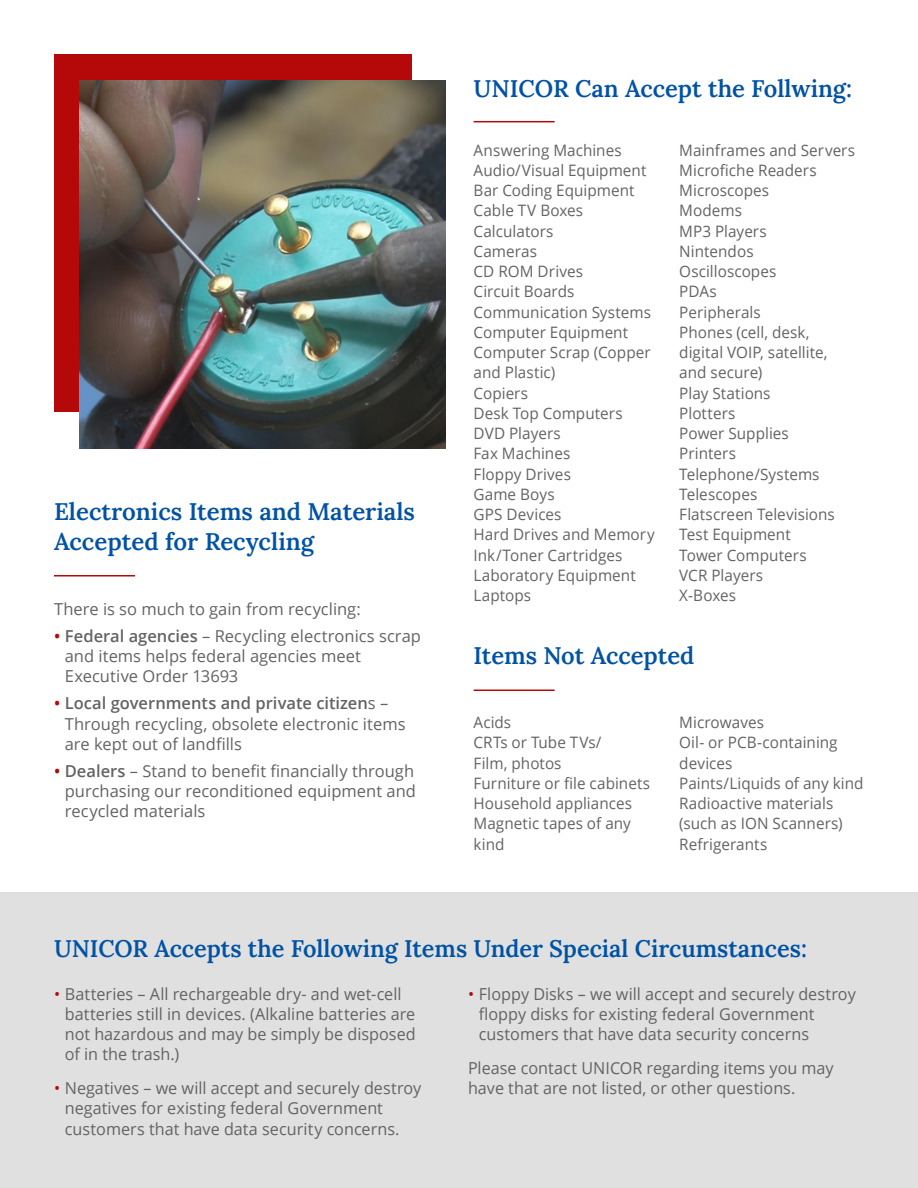
<style>
.page{position:relative;width:918px;height:1188px;background:#fff}
.page>*{position:absolute;margin:0;border:0;box-sizing:border-box;transform-origin:0 0}
.Subhead{font:600 24px/30px "Lora";color:#0052a5}
.Subhead_Yellow{font:600 24px "Lora";color:#0052a5}
.Body_White{font:16.5px/20.2px "Open Sans";color:#636366}
.Body{font:16.5px/20.2px "Open Sans";color:#636366}
.Subhead-2{font:15.75px/20.2px "Open Sans";letter-spacing:.005em;color:#636366}
.s1{font-weight:600;color:#b50909}
.s2{font-weight:600}
.s3{color:#b50909}
</style>
<div class="page">
<div style="left:54px;top:54px;width:357px;height:357px;background:#b50909"></div>
<img style="left:80px;top:81px;width:366px;height:367px">
<hr style="left:54px;top:575px;width:81px;height:2px;background:#b50909">
<div style="left:0;top:892px;width:918px;height:296px;background:#e0e0e0"></div>
<hr style="left:474px;top:121px;width:81px;height:1px;background:#b50909">
<hr style="left:474px;top:690px;width:81px;height:1px;background:#b50909">
<p class="Subhead" style="left:54px;top:495px;width:363px">Electronics Items and Materials<br>Accepted for Recycling</p>
<p class="Body" style="left:54px;top:598px;width:308px">There is so much to gain from recycling:</p>
<p class="Body" style="left:65px;top:625px;width:358px;text-indent:-11px"><span class="s1">•</span> <span class="s2">Federal agencies</span> – Recycling electronics scrap and items helps federal agencies meet<br>Executive Order 13693</p>
<p class="Body" style="left:65px;top:693px;width:342px;text-indent:-11px"><span class="s1">•</span> <span class="s2">Local governments and private citizen</span>s –<br>Through recycling, obsolete electronic items are kept out of landfills</p>
<p class="Body" style="left:65px;top:760px;width:353px;text-align:justify;text-indent:-11px"><span class="s1">•</span> <span class="s2">Dealers</span> – Stand to benefit financially through purchasing our reconditioned equipment and recycled materials</p>
<p class="Subhead" style="left:474px;top:72px;width:380px">UNICOR Can Accept the Follwing:</p>
<p class="Subhead-2" style="left:474px;top:139px;width:183px">Answering Machines<br>Audio/Visual Equipment<br>Bar Coding Equipment<br>Cable TV Boxes<br>Calculators<br>Cameras<br>CD ROM Drives<br>Circuit Boards<br>Communication Systems<br>Computer Equipment<br>Computer Scrap (Copper and Plastic)<br>Copiers<br>Desk Top Computers<br>DVD Players<br>Fax Machines<br>Floppy Drives<br>Game Boys<br>GPS Devices<br>Hard Drives and Memory<br>Ink/Toner Cartridges<br>Laboratory Equipment<br>Laptops</p>
<p class="Subhead-2" style="left:679px;top:139px;width:177px">Mainframes and Servers<br>Microfiche Readers<br>Microscopes<br>Modems<br>MP3 Players<br>Nintendos<br>Oscilloscopes<br>PDAs<br>Peripherals<br>Phones (cell, desk, digital VOIP, satellite, and secure)<br>Play Stations<br>Plotters<br>Power Supplies<br>Printers<br>Telephone/Systems<br>Telescopes<br>Flatscreen Televisions<br>Test Equipment<br>Tower Computers<br>VCR Players<br>X-Boxes</p>
<p class="Subhead" style="left:474px;top:639px;width:222px">Items Not Accepted</p>
<p class="Subhead-2" style="left:474px;top:712px;width:178px">Acids<br>CRTs or Tube TVs/<br>Film, photos<br>Furniture or file cabinets<br>Household appliances<br>Magnetic tapes of any kind</p>
<p class="Subhead-2" style="left:679px;top:712px;width:186px">Microwaves<br>Oil- or PCB-containing devices<br>Paints/Liquids of any kind<br>Radioactive materials (such as ION Scanners)<br>Refrigerants</p>
<p class="Subhead_Yellow" style="left:54px;top:930px;width:755px">UNICOR Accepts the Following Items Under Special Circumstances:</p>
<p class="Body_White" style="left:65px;top:983px;width:353px;text-indent:-11px"><span class="s3">•</span> Batteries – All rechargeable dry- and wet-cell batteries still in devices. (Alkaline batteries are not hazardous and may be simply be disposed of in the trash.)</p>
<p class="Body_White" style="left:65px;top:1078px;width:358px;text-indent:-11px"><span class="s3">•</span> Negatives – we will accept and securely destroy negatives for existing federal Government customers that have data security concerns.</p>
<p class="Body_White" style="left:479px;top:983px;width:379px;text-indent:-11px"><span class="s3">•</span> Floppy Disks – we will accept and securely destroy floppy disks for existing federal Government customers that have data security concerns</p>
<p class="Body_White" style="left:468px;top:1057px;width:367px">Please contact UNICOR regarding items you may have that are not listed, or other questions.</p>
</div>
